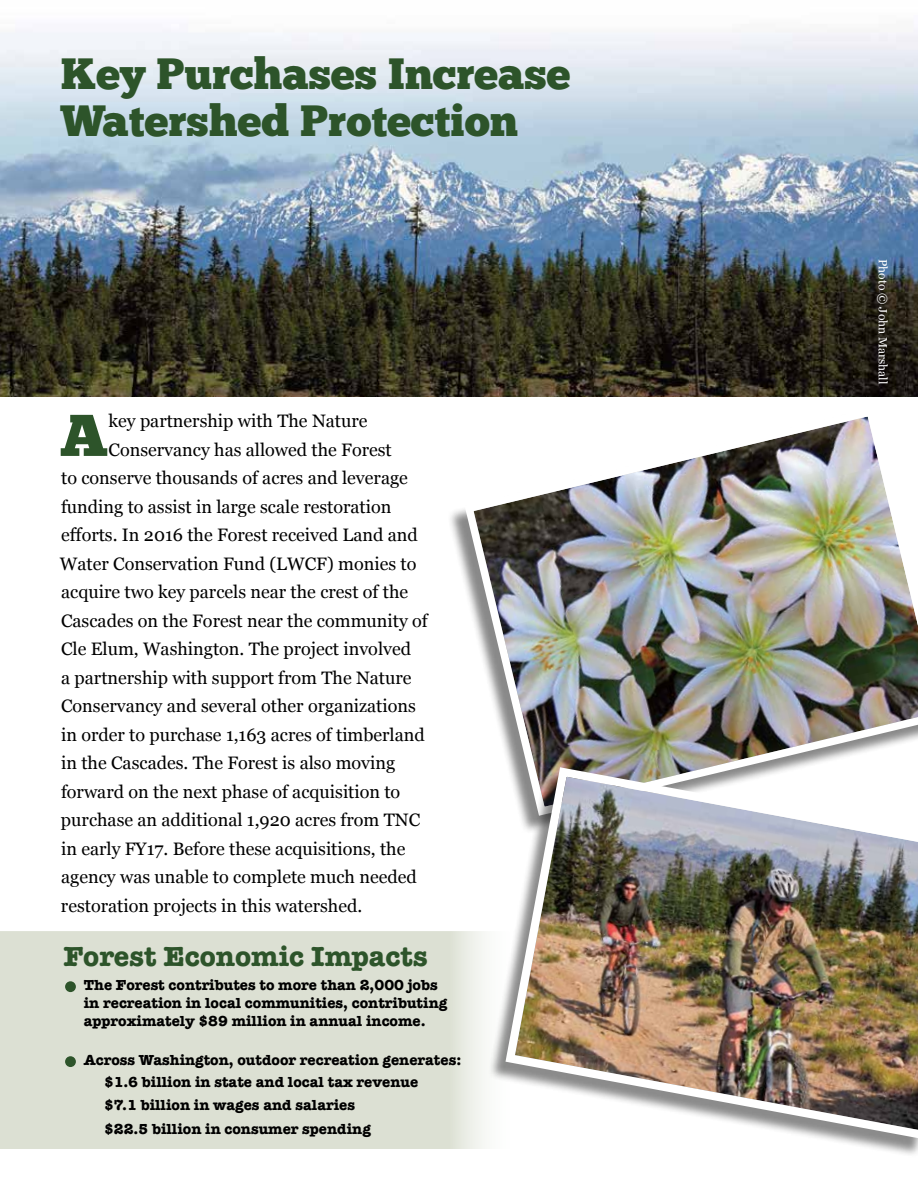
<style>
.page{position:relative;width:918px;height:1188px;background:#fff}
.page>*{position:absolute;margin:0;border:0;box-sizing:border-box;transform-origin:0 0}
.t1{font:58.8px "Chunk Five";color:#2d542a}
.t2{font:43.8px/46.5px "Chunk Five";color:#2d542a}
.t3{font:700 28.5px "American Typewriter";color:#2d542a}
.t4{font:18px "Georgia";color:#000}
.t5{font:700 15px/18px "American Typewriter";color:#000}
.t6{font:12px "Georgia";color:#fff}
</style>
<div class="page">
<img style="left:0;top:30px;width:918px;height:367px">
<img style="left:460px;top:416px;width:458px;height:347px">
<div style="left:0;top:932px;width:518px;height:217px;background:#dce0d3"></div>
<div style="left:487px;top:770px;width:431px;height:387px;background:#000;opacity:.46"></div>
<img style="left:501px;top:763px;width:417px;height:381px">
<div style="left:65px;top:981px;width:11px;height:11px;background:#2d542a;border-radius:50%"></div>
<div style="left:65px;top:1056px;width:11px;height:11px;background:#2d542a;border-radius:50%"></div>
<h2 class="t2" style="left:61px;top:53px;width:511px">Key Purchases Increase<br>Watershed Protection</h2>
<h1 class="t1" style="left:60px;top:408px;width:50px">A</h1>
<p class="t4" style="left:108px;top:408px;width:261px">key partnership with The Nature</p>
<p class="t4" style="left:108px;top:437px;width:285px">Conservancy has allowed the Forest</p>
<p class="t4" style="left:61px;top:465px;width:348px">to conserve thousands of acres and leverage</p>
<p class="t4" style="left:61px;top:494px;width:332px">funding to assist in large scale restoration</p>
<p class="t4" style="left:61px;top:522px;width:358px">efforts. In 2016 the Forest received Land and</p>
<p class="t4" style="left:60px;top:551px;width:358px">Water Conservation Fund (LWCF) monies to</p>
<p class="t4" style="left:61px;top:579px;width:348px">acquire two key parcels near the crest of the</p>
<p class="t4" style="left:61px;top:608px;width:368px">Cascades on the Forest near the community of</p>
<p class="t4" style="left:61px;top:636px;width:352px">Cle Elum, Washington. The project involved</p>
<p class="t4" style="left:61px;top:665px;width:352px">a partnership with support from The Nature</p>
<p class="t4" style="left:61px;top:693px;width:356px">Conservancy and several other organizations</p>
<p class="t4" style="left:61px;top:722px;width:365px">in order to purchase 1,163 acres of timberland</p>
<p class="t4" style="left:61px;top:750px;width:336px">in the Cascades. The Forest is also moving</p>
<p class="t4" style="left:61px;top:779px;width:341px">forward on the next phase of acquisition to</p>
<p class="t4" style="left:61px;top:807px;width:361px">purchase an additional 1,920 acres from TNC</p>
<p class="t4" style="left:61px;top:835px;width:346px">in early FY17. Before these acquisitions, the</p>
<p class="t4" style="left:61px;top:864px;width:357px">agency was unable to complete much needed</p>
<p class="t4" style="left:61px;top:892px;width:303px">restoration projects in this watershed.</p>
<h3 class="t3" style="left:64px;top:931px;width:366px">Forest Economic Impacts</h3>
<p class="t5" style="left:84px;top:976px;width:365px">The Forest contributes to more than 2,000 jobs in recreation in local communities, contributing approximately $89 million in annual income.</p>
<p class="t5" style="left:104px;top:1049px;width:359px;line-height:21.8px;text-indent:-20px">Across Washington, outdoor recreation generates: $1.6 billion in state and local tax revenue</p>
<p class="t5" style="left:104px;top:1093px;width:268px;line-height:23.2px">$7.1 billion in wages and salaries $22.5 billion in consumer spending</p>
<p class="t6" style="left:892px;top:259px;width:127px;rotate:90deg">Photo © John Marshall</p>
</div>
